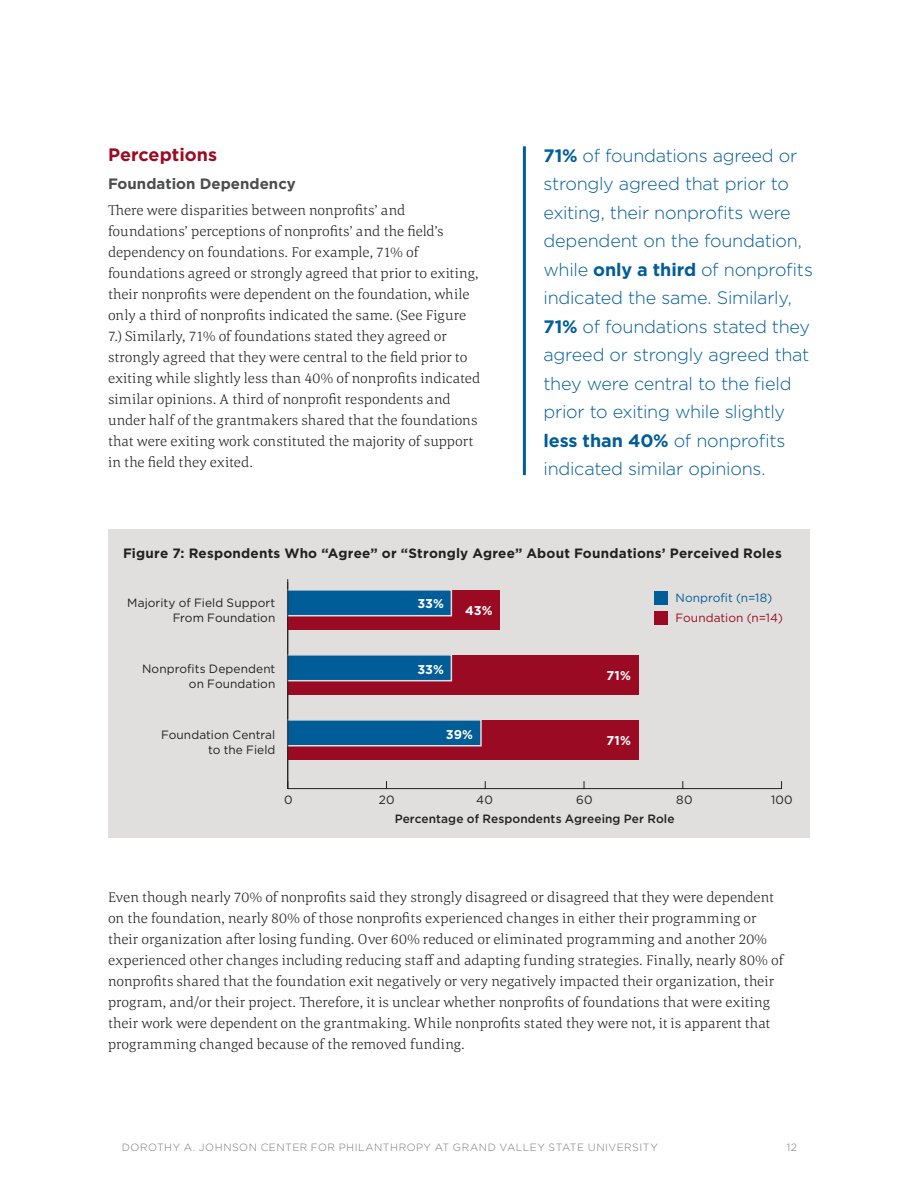
<style>
.page{position:relative;width:918px;height:1188px;background:#fff}
.page>*{position:absolute;margin:0;border:0;box-sizing:border-box;transform-origin:0 0}
.t1{font:300 18px/28.5px "Gotham";letter-spacing:-.015em;color:#005d98}
.t2{font:700 18px "Gotham";color:#9a0b23}
.t3{font:700 15px "Gotham";color:#4b4c4d}
.t4{font:300 14.7px/21px "Corda";letter-spacing:.005em;color:#231f20}
.t5{font:700 13.5px "Gotham";letter-spacing:.015em;color:#231f20}
.t6{font:700 12.75px "Gotham";color:#fff}
.t7{font:12px/15px "Gotham";letter-spacing:.005em;color:#231f20;text-align:right}
.t8{font:500 12px "Gotham";letter-spacing:.005em;color:#231f20}
.t9{font:12px "Gotham";letter-spacing:.005em;color:#9a0b23}
.t10{font:12px "Gotham";letter-spacing:.01em;color:#005d98}
.t11{font:300 10.5px "Gotham";letter-spacing:.045em;color:#797876}
.s1{font-weight:700}
</style>
<div class="page">
<div style="left:108px;top:529px;width:702px;height:309px;background:#e0dfdd"></div>
<hr style="left:288px;top:788px;width:494px;height:1px;background:#231f20">
<hr style="left:287px;top:579px;width:1px;height:210px;background:#231f20">
<div style="left:288px;top:591px;width:212px;height:39px;background:#9a0b23"></div>
<svg style="left:288px;top:588px;width:165px;height:29px;background:#246e9f"></svg>
<div style="left:288px;top:656px;width:350px;height:39px;background:#9a0b23"></div>
<svg style="left:288px;top:653px;width:165px;height:29px;background:#246d9f"></svg>
<div style="left:288px;top:721px;width:350px;height:39px;background:#9a0b23"></div>
<svg style="left:288px;top:718px;width:195px;height:29px;background:#246e9f"></svg>
<div style="left:654px;top:591px;width:14px;height:14px;background:#005d98"></div>
<div style="left:654px;top:611px;width:14px;height:14px;background:#9a0b23"></div>
<hr style="left:523px;top:146px;width:3px;height:329px;background:#005d98">
<p class="t2" style="left:108px;top:144px;width:111px">Perceptions</p>
<p class="t3" style="left:108px;top:175px;width:189px">Foundation Dependency</p>
<p class="t4" style="left:108px;top:199px;width:374px">There were disparities between nonprofits’ and foundations’ perceptions of nonprofits’ and the field’s dependency on foundations. For example, 71% of foundations agreed or strongly agreed that prior to exiting, their nonprofits were dependent on the foundation, while only a third of nonprofits indicated the same. (See Figure 7.) Similarly, 71% of foundations stated they agreed or strongly agreed that they were central to the field prior to exiting while slightly less than 40% of nonprofits indicated similar opinions. A third of nonprofit respondents and under half of the grantmakers shared that the foundations that were exiting work constituted the majority of support in the field they exited.</p>
<p class="t1" style="left:544px;top:141px;width:271px"><span class="s1">71%</span> of foundations agreed or strongly agreed that prior to exiting, their nonprofits were dependent on the foundation, while <span class="s1">only a third</span> of nonprofits indicated the same. Similarly,<br><span class="s1">71%</span> of foundations stated they agreed or strongly agreed that they were central to the field prior to exiting while slightly <span class="s1">less than 40%</span> of nonprofits indicated similar opinions.</p>
<p class="t5" style="left:123px;top:546px;width:660px">Figure 7: Respondents Who “Agree” or “Strongly Agree” About Foundations’ Perceived Roles</p>
<p class="t7" style="left:127px;top:595px;width:150px">Majority of Field Support<br>From Foundation</p>
<p class="t6" style="left:417px;top:596px;width:28px">33%</p>
<p class="t10" style="left:675px;top:590px;width:98px">Nonprofit (n=18)</p>
<p class="t9" style="left:675px;top:611px;width:109px">Foundation (n=14)</p>
<p class="t6" style="left:465px;top:603px;width:29px">43%</p>
<p class="t7" style="left:142px;top:661px;width:135px">Nonprofits Dependent on Foundation</p>
<p class="t6" style="left:417px;top:662px;width:28px">33%</p>
<p class="t6" style="left:606px;top:668px;width:26px">71%</p>
<p class="t7" style="left:161px;top:727px;width:116px">Foundation Central to the Field</p>
<p class="t6" style="left:446px;top:728px;width:29px">39%</p>
<p class="t6" style="left:606px;top:733px;width:26px">71%</p>
<p class="t7" style="left:284px;top:792px;width:10px">0</p>
<p class="t7" style="left:379px;top:792px;width:17px">20</p>
<p class="t7" style="left:476px;top:792px;width:18px">40</p>
<p class="t7" style="left:576px;top:792px;width:18px">60</p>
<p class="t7" style="left:676px;top:792px;width:18px">80</p>
<p class="t7" style="left:771px;top:792px;width:23px">100</p>
<p class="t8" style="left:395px;top:811px;width:281px">Percentage of Respondents Agreeing Per Role</p>
<p class="t4" style="left:108px;top:886px;width:677px">Even though nearly 70% of nonprofits said they strongly disagreed or disagreed that they were dependent on the foundation, nearly 80% of those nonprofits experienced changes in either their programming or their organization after losing funding. Over 60% reduced or eliminated programming and another 20% experienced other changes including reducing staff and adapting funding strategies. Finally, nearly 80% of nonprofits shared that the foundation exit negatively or very negatively impacted their organization, their program, and/or their project. Therefore, it is unclear whether nonprofits of foundations that were exiting their work were dependent on the grantmaking. While nonprofits stated they were not, it is apparent that programming changed because of the removed funding.</p>
<p class="t11" style="left:122px;top:1141px;width:537px">DOROTHY A. JOHNSON CENTER FOR PHILANTHROPY AT GRAND VALLEY STATE UNIVERSITY</p>
<p class="t11" style="left:787px;top:1141px;width:12px">12</p>
</div>
